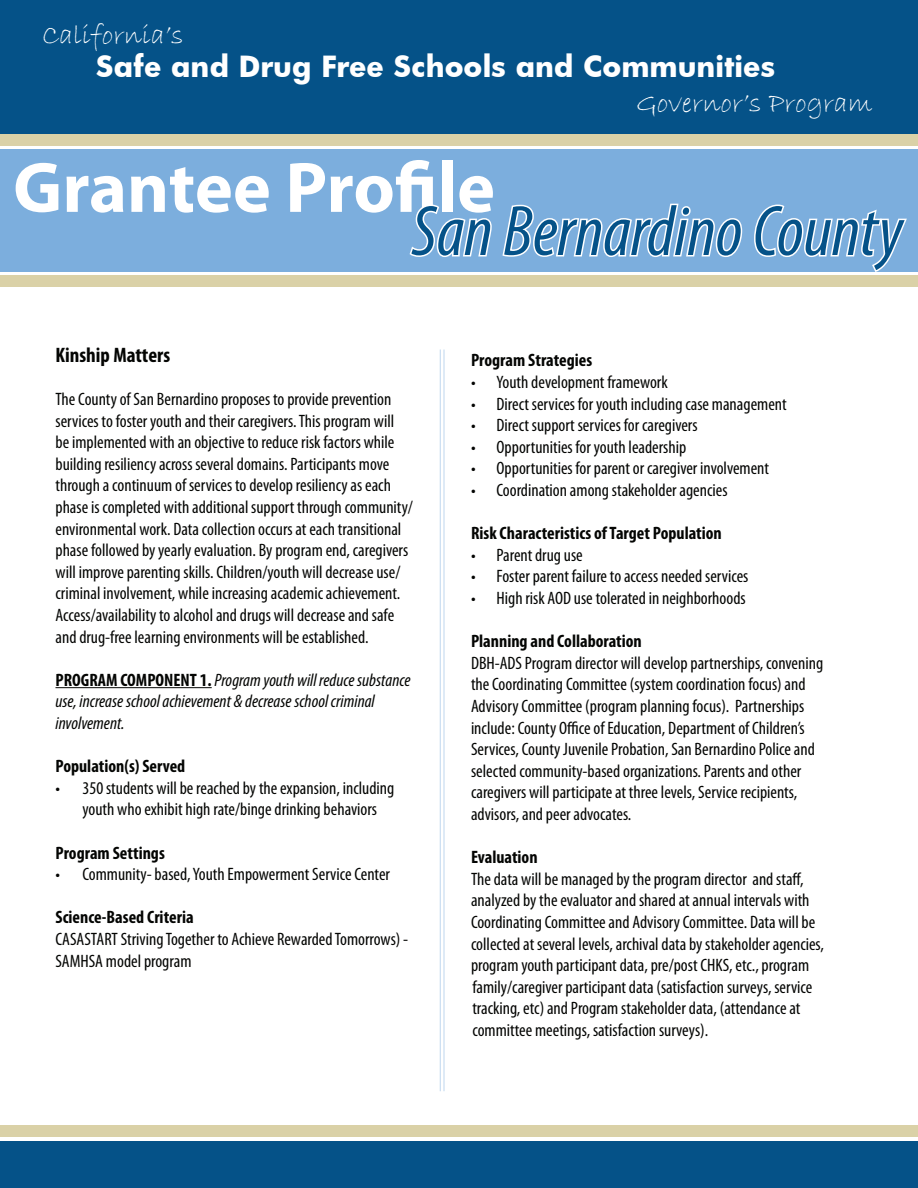
<style>
.page{position:relative;width:918px;height:1188px;background:#fff}
.page>*{position:absolute;margin:0;border:0;box-sizing:border-box;transform-origin:0 0}
.t1{font:italic condensed 72px "Myriad Pro";color:#055288}
.t2{font:700 72px "Myriad Pro";letter-spacing:-.005em;color:#fff}
.t3{font:700 28.5px "Futura";color:#fff}
.t4{font:28.5px "Bradley Hand ITC";color:#fff}
.t5{font:700 condensed 21px "Myriad Pro";color:#040503}
.t6{font:condensed 18px/21.6px "Myriad Pro";color:#040503}
.t7{font:700 condensed 18px "Myriad Pro";color:#040503}
.t8{font:italic condensed 18px/21.6px "Myriad Pro";color:#040503}
.s1{font-weight:700;font-style:normal}
</style>
<div class="page">
<div style="left:0;top:150px;width:918px;height:122px;background:#7caedd"></div>
<div style="left:0;top:0;width:918px;height:135px;background:#055288"></div>
<div style="left:0;top:1142px;width:918px;height:46px;background:#055288"></div>
<hr style="left:56px;top:687px;width:156px;height:1px;background:#040503">
<svg style="left:409px;top:204px;width:83px;height:53px"></svg>
<svg style="left:502px;top:203px;width:241px;height:54px"></svg>
<svg style="left:754px;top:204px;width:153px;height:68px"></svg>
<div style="left:0;top:134px;width:918px;height:12px;background:#dad1a7"></div>
<div style="left:0;top:275px;width:918px;height:12px;background:#dad1a7"></div>
<div style="left:0;top:1125px;width:918px;height:12px;background:#dad1a7"></div>
<hr style="left:444px;top:350px;width:1px;height:741px;background:#7caedd">
<hr style="left:440px;top:350px;width:1px;height:741px;background:#7caedd">
<h2 class="t4" style="left:42px;top:17px;width:143px">California’s</h2>
<h2 class="t3" style="left:96px;top:46px;width:681px">Safe and Drug Free Schools and Communities</h2>
<h2 class="t4" style="left:636px;top:85px;width:238px">Governor’s Program</h2>
<h1 class="t2" style="left:13px;top:141px;width:483px">Grantee Profile</h1>
<h1 class="t1" style="left:412px;top:188px;width:493px">San Bernardino County</h1>
<p class="t5" style="left:56px;top:342px;width:116px">Kinship Matters</p>
<p class="t6" style="left:56px;top:388px;width:359px">The County of San Bernardino proposes to provide prevention services to foster youth and their caregivers. This program will<br>be implemented with an objective to reduce risk factors while building resiliency across several domains. Participants move through a continuum of services to develop resiliency as each phase is completed with additional support through community/ environmental work. Data collection occurs at each transitional phase followed by yearly evaluation. By program end, caregivers will improve parenting skills. Children/youth will decrease use/ criminal involvement, while increasing academic achievement.<br>Access/availability to alcohol and drugs will decrease and safe and drug-free learning environments will be established.</p>
<p class="t8" style="left:56px;top:669px;width:356px"><span class="s1">PROGRAM COMPONENT 1.</span> Program youth will reduce substance use, increase school achievement &amp; decrease school criminal involvement.</p>
<p class="t7" style="left:56px;top:755px;width:131px">Population(s) Served</p>
<p class="t6" style="left:56px;top:777px;width:340px;text-align:center">• 350 students will be reached by the expansion, including youth who exhibit high rate/binge drinking behaviors</p>
<p class="t7" style="left:56px;top:841px;width:111px">Program Settings</p>
<p class="t6" style="left:56px;top:863px;width:336px">• Community- based, Youth Empowerment Service Center</p>
<p class="t7" style="left:56px;top:906px;width:140px">Science-Based Criteria</p>
<p class="t6" style="left:56px;top:928px;width:354px">CASASTART Striving Together to Achieve Rewarded Tomorrows) -<br>SAMHSA model program</p>
<p class="t7" style="left:471px;top:349px;width:123px">Program Strategies</p>
<p class="t6" style="left:471px;top:371px;width:198px">• Youth development framework</p>
<p class="t6" style="left:471px;top:393px;width:317px">• Direct services for youth including case management</p>
<p class="t6" style="left:471px;top:414px;width:228px">• Direct support services for caregivers</p>
<p class="t6" style="left:471px;top:436px;width:217px">• Opportunities for youth leadership</p>
<p class="t6" style="left:471px;top:457px;width:300px">• Opportunities for parent or caregiver involvement</p>
<p class="t6" style="left:471px;top:479px;width:258px">• Coordination among stakeholder agencies</p>
<p class="t7" style="left:471px;top:522px;width:252px">Risk Characteristics of Target Population</p>
<p class="t6" style="left:471px;top:544px;width:113px">• Parent drug use</p>
<p class="t6" style="left:471px;top:565px;width:279px">• Foster parent failure to access needed services</p>
<p class="t6" style="left:471px;top:587px;width:276px">• High risk AOD use tolerated in neighborhoods</p>
<p class="t7" style="left:471px;top:630px;width:172px">Planning and Collaboration</p>
<p class="t6" style="left:471px;top:652px;width:354px">DBH-ADS Program director will develop partnerships, convening the Coordinating Committee (system coordination focus) and Advisory Committee (program planning focus). Partnerships include: County Office of Education, Department of Children’s Services, County Juvenile Probation, San Bernardino Police and selected community-based organizations. Parents and other caregivers will participate at three levels, Service recipients, advisors, and peer advocates.</p>
<p class="t7" style="left:471px;top:846px;width:68px">Evaluation</p>
<p class="t6" style="left:471px;top:868px;width:355px">The data will be managed by the program director and staff, analyzed by the evaluator and shared at annual intervals with Coordinating Committee and Advisory Committee. Data will be collected at several levels, archival data by stakeholder agencies, program youth participant data, pre/post CHKS, etc., program family/caregiver participant data (satisfaction surveys, service tracking, etc) and Program stakeholder data, (attendance at committee meetings, satisfaction surveys).</p>
</div>
